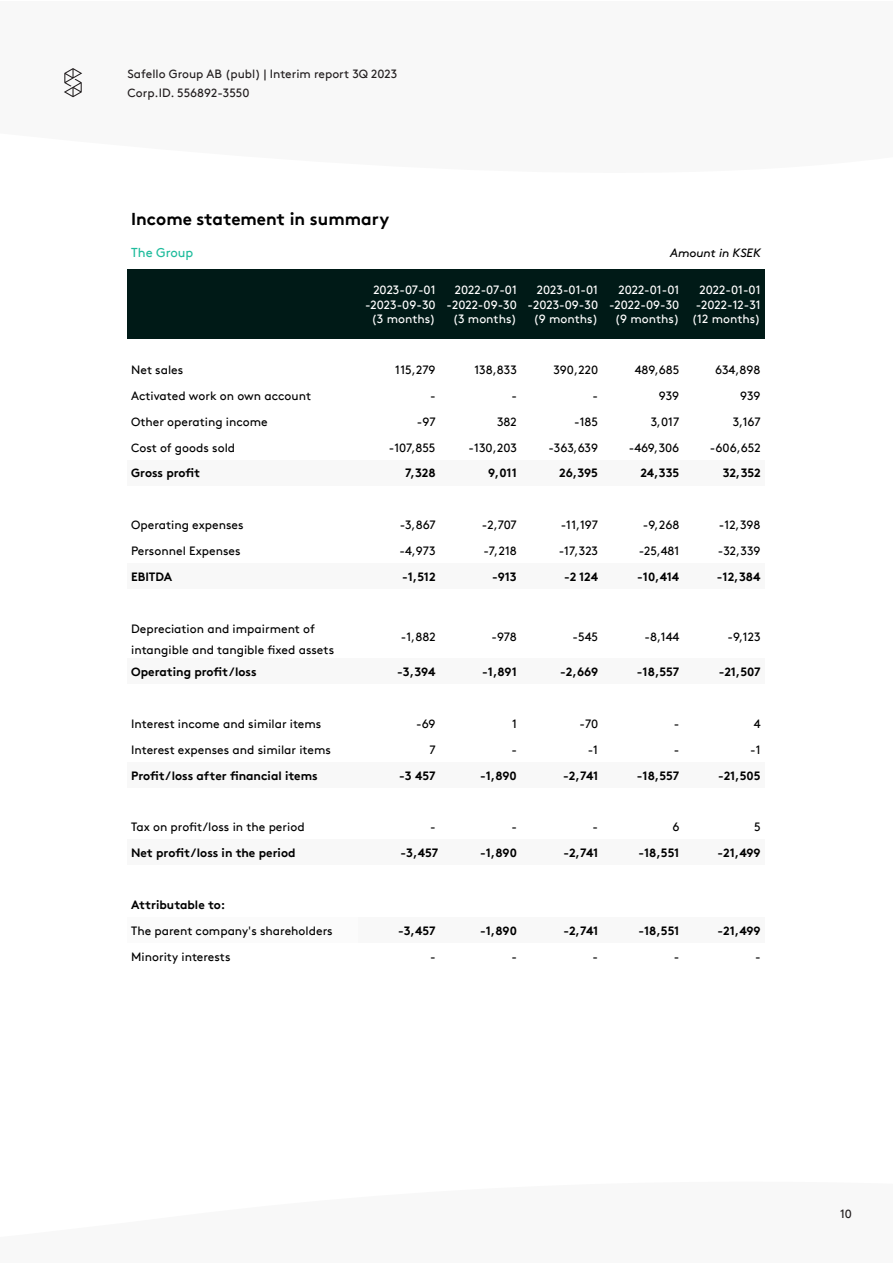
<style>
.page{position:relative;width:893px;height:1263px;background:#fff}
.page>*{position:absolute;margin:0;border:0;box-sizing:border-box;transform-origin:0 0}
.t1{font:700 17.25px "Brown";color:#000}
.t2{font:12.9px "Brown";color:#20bc9d}
.t3{font:12px/20.7px "Brown";color:#000}
.t4{font:700 12px "Brown";letter-spacing:-.005em;color:#000}
.t5{font:12px/14.7px "Brown";color:#fff;text-align:right}
.t6{font:12px/19.2px "Brown";color:#231f20}
.t7{font:12px "Brown Itali";color:#000}
.s1{font-weight:700}
</style>
<div class="page">
<svg style="left:64px;top:68px;width:18px;height:29px"></svg>
<div style="left:128px;top:270px;width:231px;height:69px;background:#001a17"></div>
<div style="left:359px;top:270px;width:81px;height:69px;background:#001a17"></div>
<div style="left:440px;top:270px;width:81px;height:69px;background:#001a17"></div>
<div style="left:521px;top:270px;width:81px;height:69px;background:#001a17"></div>
<div style="left:602px;top:270px;width:82px;height:69px;background:#001a17"></div>
<div style="left:684px;top:270px;width:81px;height:69px;background:#001a17"></div>
<div style="left:128px;top:460px;width:231px;height:26px;background:#f8f8f8"></div>
<div style="left:359px;top:460px;width:81px;height:26px;background:#f8f8f8"></div>
<div style="left:440px;top:460px;width:81px;height:26px;background:#f8f8f8"></div>
<div style="left:521px;top:460px;width:81px;height:26px;background:#f8f8f8"></div>
<div style="left:602px;top:460px;width:82px;height:26px;background:#f8f8f8"></div>
<div style="left:684px;top:460px;width:81px;height:26px;background:#f8f8f8"></div>
<div style="left:128px;top:563px;width:231px;height:26px;background:#f8f8f8"></div>
<div style="left:359px;top:563px;width:81px;height:26px;background:#f8f8f8"></div>
<div style="left:440px;top:563px;width:81px;height:26px;background:#f8f8f8"></div>
<div style="left:521px;top:563px;width:81px;height:26px;background:#f8f8f8"></div>
<div style="left:602px;top:563px;width:82px;height:26px;background:#f8f8f8"></div>
<div style="left:684px;top:563px;width:81px;height:26px;background:#f8f8f8"></div>
<div style="left:128px;top:658px;width:231px;height:26px;background:#f8f8f8"></div>
<div style="left:359px;top:658px;width:81px;height:26px;background:#f8f8f8"></div>
<div style="left:440px;top:658px;width:81px;height:26px;background:#f8f8f8"></div>
<div style="left:521px;top:658px;width:81px;height:26px;background:#f8f8f8"></div>
<div style="left:602px;top:658px;width:82px;height:26px;background:#f8f8f8"></div>
<div style="left:684px;top:658px;width:81px;height:26px;background:#f8f8f8"></div>
<div style="left:128px;top:762px;width:231px;height:26px;background:#f8f8f8"></div>
<div style="left:359px;top:762px;width:81px;height:26px;background:#f8f8f8"></div>
<div style="left:440px;top:762px;width:81px;height:26px;background:#f8f8f8"></div>
<div style="left:521px;top:762px;width:81px;height:26px;background:#f8f8f8"></div>
<div style="left:602px;top:762px;width:82px;height:26px;background:#f8f8f8"></div>
<div style="left:684px;top:762px;width:81px;height:26px;background:#f8f8f8"></div>
<div style="left:128px;top:839px;width:231px;height:26px;background:#f8f8f8"></div>
<div style="left:359px;top:839px;width:81px;height:26px;background:#f8f8f8"></div>
<div style="left:440px;top:839px;width:81px;height:26px;background:#f8f8f8"></div>
<div style="left:521px;top:839px;width:81px;height:26px;background:#f8f8f8"></div>
<div style="left:602px;top:839px;width:82px;height:26px;background:#f8f8f8"></div>
<div style="left:684px;top:839px;width:81px;height:26px;background:#f8f8f8"></div>
<div style="left:128px;top:917px;width:231px;height:26px;background:#fbfbfb"></div>
<div style="left:359px;top:917px;width:81px;height:26px;background:#f8f8f8"></div>
<div style="left:440px;top:917px;width:81px;height:26px;background:#f8f8f8"></div>
<div style="left:521px;top:917px;width:81px;height:26px;background:#f8f8f8"></div>
<div style="left:602px;top:917px;width:82px;height:26px;background:#f8f8f8"></div>
<div style="left:684px;top:917px;width:81px;height:26px;background:#f8f8f8"></div>
<p class="t6" style="left:128px;top:64px;width:271px">Safello Group AB (publ) | Interim report 3Q 2023<br>Corp.ID. 556892-3550</p>
<p class="t1" style="left:131px;top:208px;width:260px">Income statement in summary</p>
<p class="t2" style="left:131px;top:245px;width:64px">The Group</p>
<p class="t7" style="left:670px;top:245px;width:92px">Amount in KSEK</p>
<p class="t5" style="left:365px;top:283px;width:72px">2023-07-01 -2023-09-30 (3 months)</p>
<p class="t5" style="left:447px;top:283px;width:72px">2022-07-01 -2022-09-30 (3 months)</p>
<p class="t5" style="left:528px;top:283px;width:72px">2023-01-01 -2023-09-30 (9 months)</p>
<p class="t5" style="left:609px;top:283px;width:72px">2022-01-01 -2022-09-30 (9 months)</p>
<p class="t5" style="left:692px;top:283px;width:70px">2022-01-01 -2022-12-31 (12 months)</p>
<p class="t3" style="left:131px;top:360px;width:54px">Net sales</p>
<p class="t3" style="left:395px;top:360px;width:42px">115,279</p>
<p class="t3" style="left:474px;top:360px;width:44px">138,833</p>
<p class="t3" style="left:553px;top:360px;width:46px">390,220</p>
<p class="t3" style="left:635px;top:360px;width:46px">489,685</p>
<p class="t3" style="left:715px;top:360px;width:47px">634,898</p>
<p class="t3" style="left:131px;top:385px;width:181px">Activated work on own account</p>
<p class="t3" style="left:430px;top:385px;width:7px">-</p>
<p class="t3" style="left:511px;top:385px;width:7px">-</p>
<p class="t3" style="left:593px;top:385px;width:7px">-</p>
<p class="t3" style="left:659px;top:385px;width:22px">939</p>
<p class="t3" style="left:740px;top:385px;width:22px">939</p>
<p class="t3" style="left:131px;top:411px;width:138px">Other operating income</p>
<p class="t3" style="left:417px;top:411px;width:20px">-97</p>
<p class="t3" style="left:497px;top:411px;width:21px">382</p>
<p class="t3" style="left:574px;top:411px;width:25px">-185</p>
<p class="t3" style="left:651px;top:411px;width:30px">3,017</p>
<p class="t3" style="left:733px;top:411px;width:29px">3,167</p>
<p class="t3" style="left:131px;top:437px;width:106px">Cost of goods sold</p>
<p class="t3" style="left:389px;top:437px;width:48px">-107,855</p>
<p class="t3" style="left:469px;top:437px;width:50px">-130,203</p>
<p class="t3" style="left:548px;top:437px;width:51px">-363,639</p>
<p class="t3" style="left:629px;top:437px;width:52px">-469,306</p>
<p class="t3" style="left:710px;top:437px;width:52px">-606,652</p>
<p class="t4" style="left:131px;top:466px;width:71px">Gross profit</p>
<p class="t4" style="left:405px;top:466px;width:32px">7,328</p>
<p class="t4" style="left:488px;top:466px;width:30px">9,011</p>
<p class="t4" style="left:559px;top:466px;width:40px">26,395</p>
<p class="t4" style="left:640px;top:466px;width:40px">24,335</p>
<p class="t4" style="left:723px;top:466px;width:39px">32,352</p>
<p class="t3" style="left:131px;top:515px;width:114px">Operating expenses</p>
<p class="t3" style="left:400px;top:515px;width:37px">-3,867</p>
<p class="t3" style="left:482px;top:515px;width:36px">-2,707</p>
<p class="t3" style="left:561px;top:515px;width:39px">-11,197</p>
<p class="t3" style="left:643px;top:515px;width:38px">-9,268</p>
<p class="t3" style="left:719px;top:515px;width:43px">-12,398</p>
<p class="t3" style="left:131px;top:541px;width:111px">Personnel Expenses</p>
<p class="t3" style="left:399px;top:541px;width:38px">-4,973</p>
<p class="t3" style="left:483px;top:541px;width:35px">-7,218</p>
<p class="t3" style="left:559px;top:541px;width:41px">-17,323</p>
<p class="t3" style="left:639px;top:541px;width:42px">-25,481</p>
<p class="t3" style="left:718px;top:541px;width:44px">-32,339</p>
<p class="t4" style="left:131px;top:569px;width:43px">EBITDA</p>
<p class="t4" style="left:402px;top:569px;width:35px">-1,512</p>
<p class="t4" style="left:492px;top:569px;width:26px">-913</p>
<p class="t4" style="left:564px;top:569px;width:35px">-2 124</p>
<p class="t4" style="left:637px;top:569px;width:44px">-10,414</p>
<p class="t4" style="left:717px;top:569px;width:45px">-12,384</p>
<p class="t3" style="left:131px;top:619px;width:204px">Depreciation and impairment of intangible and tangible fixed assets</p>
<p class="t3" style="left:401px;top:627px;width:36px">-1,882</p>
<p class="t3" style="left:491px;top:627px;width:27px">-978</p>
<p class="t3" style="left:572px;top:627px;width:27px">-545</p>
<p class="t3" style="left:645px;top:627px;width:36px">-8,144</p>
<p class="t3" style="left:727px;top:627px;width:35px">-9,123</p>
<p class="t4" style="left:131px;top:664px;width:127px">Operating profit/loss</p>
<p class="t4" style="left:397px;top:664px;width:40px">-3,394</p>
<p class="t4" style="left:482px;top:664px;width:36px">-1,891</p>
<p class="t4" style="left:560px;top:664px;width:39px">-2,669</p>
<p class="t4" style="left:637px;top:664px;width:44px">-18,557</p>
<p class="t4" style="left:719px;top:664px;width:43px">-21,507</p>
<p class="t3" style="left:131px;top:713px;width:192px">Interest income and similar items</p>
<p class="t3" style="left:416px;top:713px;width:21px">-69</p>
<p class="t3" style="left:512px;top:713px;width:6px">1</p>
<p class="t3" style="left:580px;top:713px;width:20px">-70</p>
<p class="t3" style="left:674px;top:713px;width:7px">-</p>
<p class="t3" style="left:754px;top:713px;width:8px">4</p>
<p class="t3" style="left:131px;top:739px;width:201px">Interest expenses and similar items</p>
<p class="t3" style="left:429px;top:739px;width:8px">7</p>
<p class="t3" style="left:511px;top:739px;width:7px">-</p>
<p class="t3" style="left:588px;top:739px;width:12px">-1</p>
<p class="t3" style="left:674px;top:739px;width:7px">-</p>
<p class="t3" style="left:750px;top:739px;width:12px">-1</p>
<p class="t4" style="left:131px;top:768px;width:188px">Profit/loss after financial items</p>
<p class="t4" style="left:399px;top:768px;width:38px">-3 457</p>
<p class="t4" style="left:480px;top:768px;width:38px">-1,890</p>
<p class="t4" style="left:563px;top:768px;width:36px">-2,741</p>
<p class="t4" style="left:637px;top:768px;width:44px">-18,557</p>
<p class="t4" style="left:718px;top:768px;width:44px">-21,505</p>
<p class="t3" style="left:131px;top:817px;width:175px">Tax on profit/loss in the period</p>
<p class="t3" style="left:430px;top:817px;width:7px">-</p>
<p class="t3" style="left:511px;top:817px;width:7px">-</p>
<p class="t3" style="left:593px;top:817px;width:7px">-</p>
<p class="t3" style="left:672px;top:817px;width:9px">6</p>
<p class="t3" style="left:754px;top:817px;width:8px">5</p>
<p class="t4" style="left:131px;top:845px;width:166px">Net profit/loss in the period</p>
<p class="t4" style="left:401px;top:845px;width:39px">-3,457</p>
<p class="t4" style="left:480px;top:845px;width:38px">-1,890</p>
<p class="t4" style="left:563px;top:845px;width:36px">-2,741</p>
<p class="t4" style="left:638px;top:845px;width:42px">-18,551</p>
<p class="t4" style="left:718px;top:845px;width:45px">-21,499</p>
<p class="t3" style="left:131px;top:892px;width:203px;line-height:25.8px"><span class="s1">Attributable to:<br></span>The parent company's shareholders</p>
<p class="t4" style="left:398px;top:923px;width:39px">-3,457</p>
<p class="t4" style="left:480px;top:923px;width:38px">-1,890</p>
<p class="t4" style="left:563px;top:923px;width:36px">-2,741</p>
<p class="t4" style="left:638px;top:923px;width:42px">-18,551</p>
<p class="t4" style="left:718px;top:923px;width:45px">-21,499</p>
<p class="t3" style="left:131px;top:946px;width:101px">Minority interests</p>
<p class="t3" style="left:430px;top:946px;width:7px">-</p>
<p class="t3" style="left:511px;top:946px;width:7px">-</p>
<p class="t3" style="left:593px;top:946px;width:7px">-</p>
<p class="t3" style="left:674px;top:946px;width:7px">-</p>
<p class="t3" style="left:755px;top:946px;width:7px">-</p>
<p class="t6" style="left:840px;top:1204px;width:13px">10</p>
</div>
